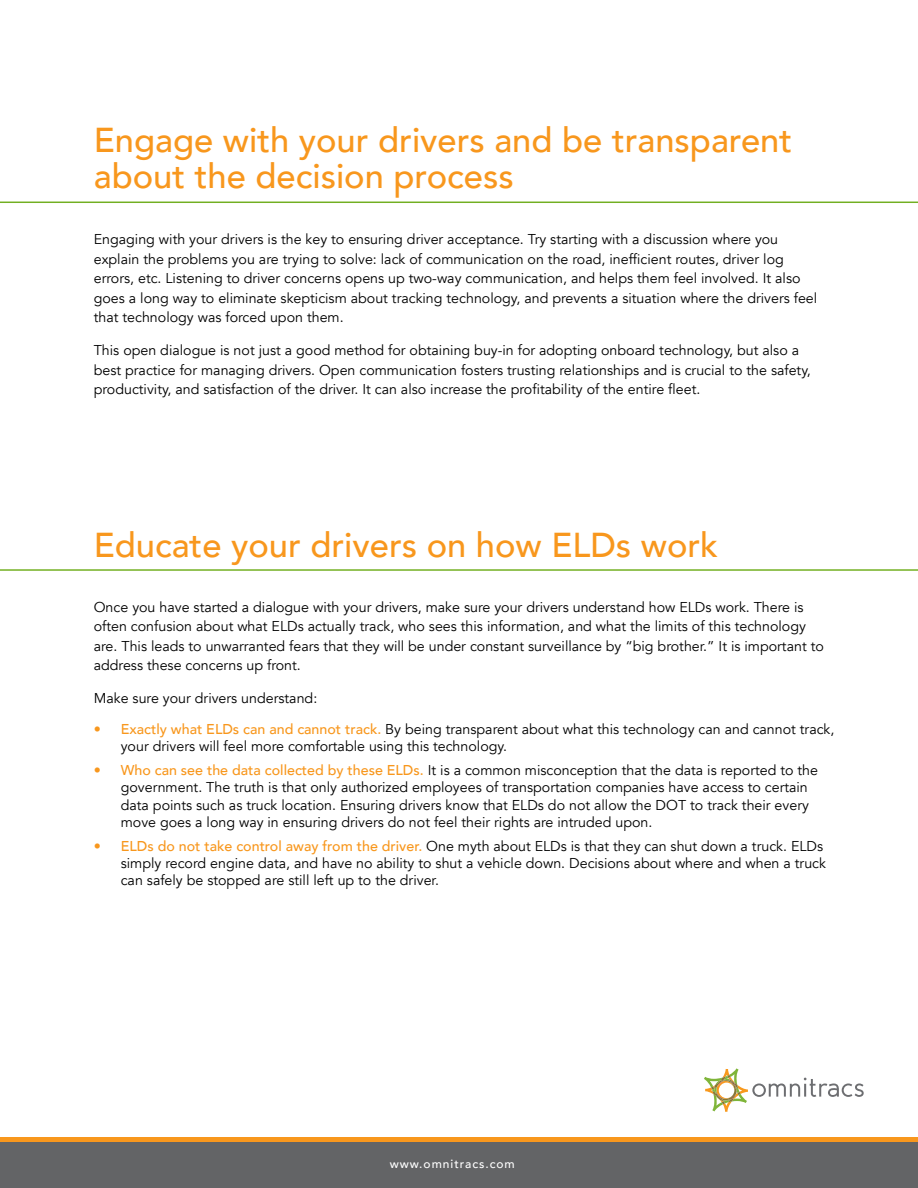
<style>
.page{position:relative;width:918px;height:1188px;background:#fff}
.page>*{position:absolute;margin:0;border:0;box-sizing:border-box;transform-origin:0 0}
.t1{font:500 34.5px/36px "Avenir";color:#f8971d}
.t2{font:14.25px/19.5px "Avenir";color:#000}
.t3{font:500 12px "Avenir";letter-spacing:.08em;color:#fff}
.s1{font-weight:500;color:#f8971d}
</style>
<div class="page">
<div style="left:0;top:1137px;width:918px;height:5px;background:#f8971d"></div>
<div style="left:0;top:1142px;width:918px;height:46px;background:#636466"></div>
<hr style="left:0;top:202px;width:918px;height:1px;background:#63a70a">
<hr style="left:0;top:569px;width:918px;height:2px;background:#63a70a">
<svg style="left:704px;top:1068px;width:160px;height:44px"></svg>
<h1 class="t1" style="left:94px;top:120px;width:700px">Engage with your drivers and be transparent about the decision process</h1>
<p class="t2" style="left:94px;top:230px;width:725px">Engaging with your drivers is the key to ensuring driver acceptance. Try starting with a discussion where you explain the problems you are trying to solve: lack of communication on the road, inefficient routes, driver log errors, etc. Listening to driver concerns opens up two-way communication, and helps them feel involved. It also goes a long way to eliminate skepticism about tracking technology, and prevents a situation where the drivers feel that technology was forced upon them.</p>
<p class="t2" style="left:94px;top:341px;width:719px">This open dialogue is not just a good method for obtaining buy-in for adopting onboard technology, but also a best practice for managing drivers. Open communication fosters trusting relationships and is crucial to the safety, productivity, and satisfaction of the driver. It can also increase the profitability of the entire fleet.</p>
<h1 class="t1" style="left:94px;top:525px;width:626px">Educate your drivers on how ELDs work</h1>
<p class="t2" style="left:94px;top:598px;width:732px">Once you have started a dialogue with your drivers, make sure your drivers understand how ELDs work. There is often confusion about what ELDs actually track, who sees this information, and what the limits of this technology are. This leads to unwarranted fears that they will be under constant surveillance by “big brother.” It is important to address these concerns up front.</p>
<p class="t2" style="left:94px;top:689px;width:225px">Make sure your drivers understand:</p>
<p class="t2" style="left:121px;top:721px;width:715px;line-height:17.1px;text-indent:-27px"><span class="s1">• Exactly what ELDs can and cannot track.</span> By being transparent about what this technology can and cannot track, your drivers will feel more comfortable using this technology.</p>
<p class="t2" style="left:121px;top:762px;width:699px;line-height:17.1px;text-indent:-27px"><span class="s1">• Who can see the data collected by these ELDs.</span> It is a common misconception that the data is reported to the government. The truth is that only authorized employees of transportation companies have access to certain data points such as truck location. Ensuring drivers know that ELDs do not allow the DOT to track their every move goes a long way in ensuring drivers do not feel their rights are intruded upon.</p>
<p class="t2" style="left:121px;top:838px;width:707px;line-height:17.1px;text-indent:-27px"><span class="s1">• ELDs do not take control away from the driver.</span> One myth about ELDs is that they can shut down a truck. ELDs simply record engine data, and have no ability to shut a vehicle down. Decisions about where and when a truck can safely be stopped are still left up to the driver.</p>
<p class="t3" style="left:390px;top:1153px;width:126px">www.omnitracs.com</p>
</div>
